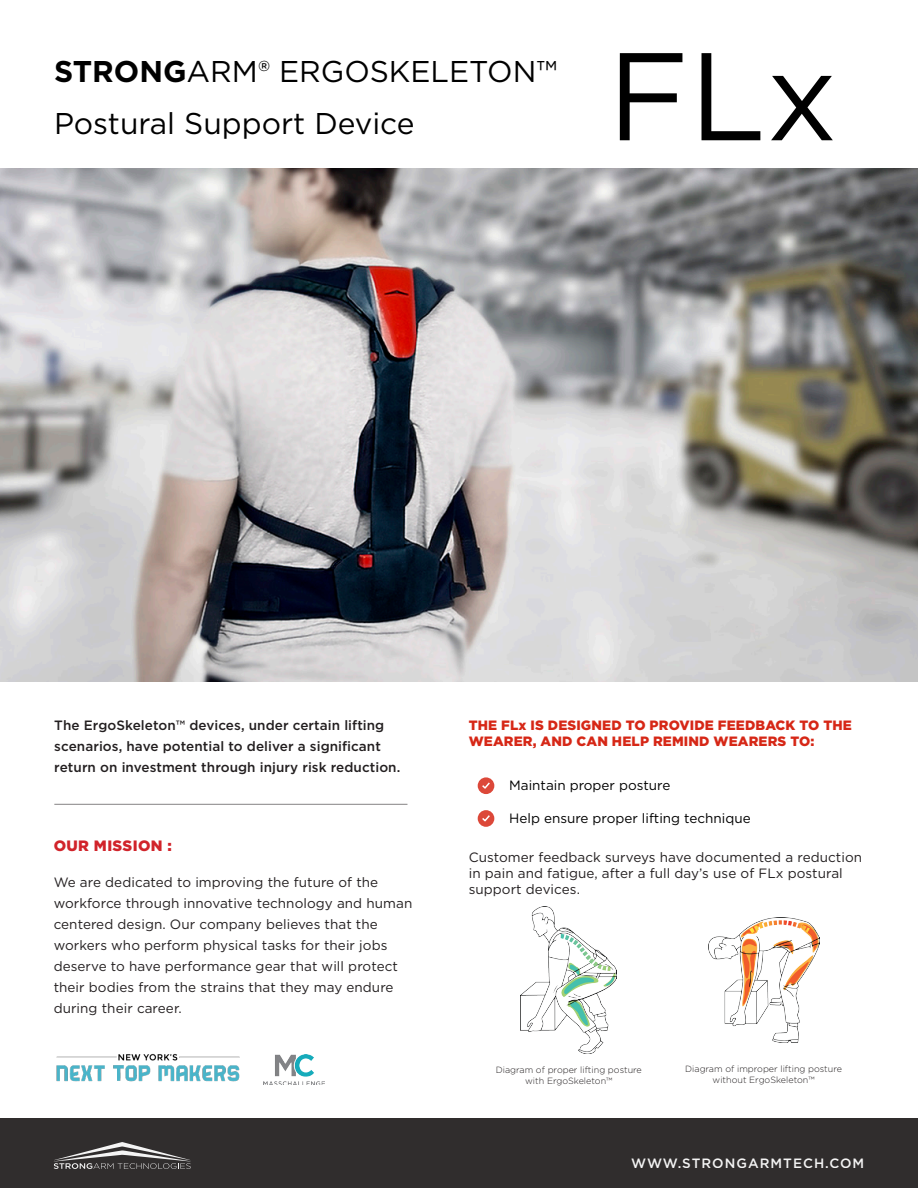
<style>
.page{position:relative;width:918px;height:1188px;background:#fff}
.page>*{position:absolute;margin:0;border:0;box-sizing:border-box;transform-origin:0 0}
.t1{font:124.5px "Gotham";color:#000}
.t2{font:30px "Gotham";color:#000}
.t3{font:900 15px "Gotham";letter-spacing:.025em;color:#d1232a}
.t4{font:13.5px/21px "Gotham";letter-spacing:.005em;color:#231f20}
.t5{font:500 13.5px/21px "Gotham";letter-spacing:.005em;color:#231f20}
.t6{font:900 13.5px/16.2px "Gotham";letter-spacing:.01em;color:#d62716}
.t7{font:13.5px "Gotham";color:#000}
.t8{font:500 13.5px "Gotham";letter-spacing:.075em;color:#fff}
.t9{font:300 9px "Gotham";color:#231f20}
.s1{font-weight:700}
</style>
<div class="page">
<div style="left:0;top:1119px;width:918px;height:69px;background:#302d2d"></div>
<img style="left:0;top:168px;width:918px;height:513px">
<svg style="left:54px;top:1142px;width:137px;height:27px"></svg>
<img style="left:264px;top:1055px;width:61px;height:30px">
<img style="left:56px;top:1054px;width:184px;height:28px">
<hr style="left:54px;top:804px;width:353px;height:1px;background:#231f20">
<svg style="left:478px;top:777px;width:16px;height:17px"></svg>
<svg style="left:481px;top:781px;width:10px;height:9px"></svg>
<svg style="left:478px;top:810px;width:16px;height:17px"></svg>
<svg style="left:481px;top:814px;width:10px;height:9px"></svg>
<img style="left:521px;top:907px;width:96px;height:147px">
<img style="left:708px;top:918px;width:111px;height:125px">
<p class="t2" style="left:54px;top:52px;width:505px"><span class="s1">STRONG</span>ARM® ERGOSKELETON™</p>
<p class="t2" style="left:54px;top:104px;width:362px">Postural Support Device</p>
<p class="t1" style="left:608px;top:17px;width:232px">FLx</p>
<p class="t5" style="left:54px;top:714px;width:348px">The ErgoSkeleton™ devices, under certain lifting scenarios, have potential to deliver a significant return on investment through injury risk reduction.</p>
<p class="t3" style="left:54px;top:835px;width:120px">OUR MISSION :</p>
<p class="t4" style="left:54px;top:872px;width:360px">We are dedicated to improving the future of the workforce through innovative technology and human centered design. Our company believes that the workers who perform physical tasks for their jobs deserve to have performance gear that will protect their bodies from the strains that they may endure during their career.</p>
<p class="t6" style="left:469px;top:717px;width:385px">THE FLx IS DESIGNED TO PROVIDE FEEDBACK TO THE<br>WEARER, AND CAN HELP REMIND WEARERS TO:</p>
<p class="t7" style="left:509px;top:777px;width:163px">Maintain proper posture</p>
<p class="t7" style="left:509px;top:810px;width:243px">Help ensure proper lifting technique</p>
<p class="t4" style="left:469px;top:848px;width:395px;line-height:16.2px">Customer feedback surveys have documented a reduction in pain and fatigue, after a full day’s use of FLx postural support devices.</p>
<p class="t9" style="left:496px;top:1064px;width:148px">Diagram of proper lifting posture</p>
<p class="t9" style="left:525px;top:1075px;width:89px">with ErgoSkeleton™</p>
<p class="t9" style="left:685px;top:1064px;width:158px">Diagram of improper lifting posture</p>
<p class="t9" style="left:713px;top:1074px;width:104px">without ErgoSkeleton™</p>
<p class="t8" style="left:631px;top:1154px;width:235px">WWW.STRONGARMTECH.COM</p>
</div>
